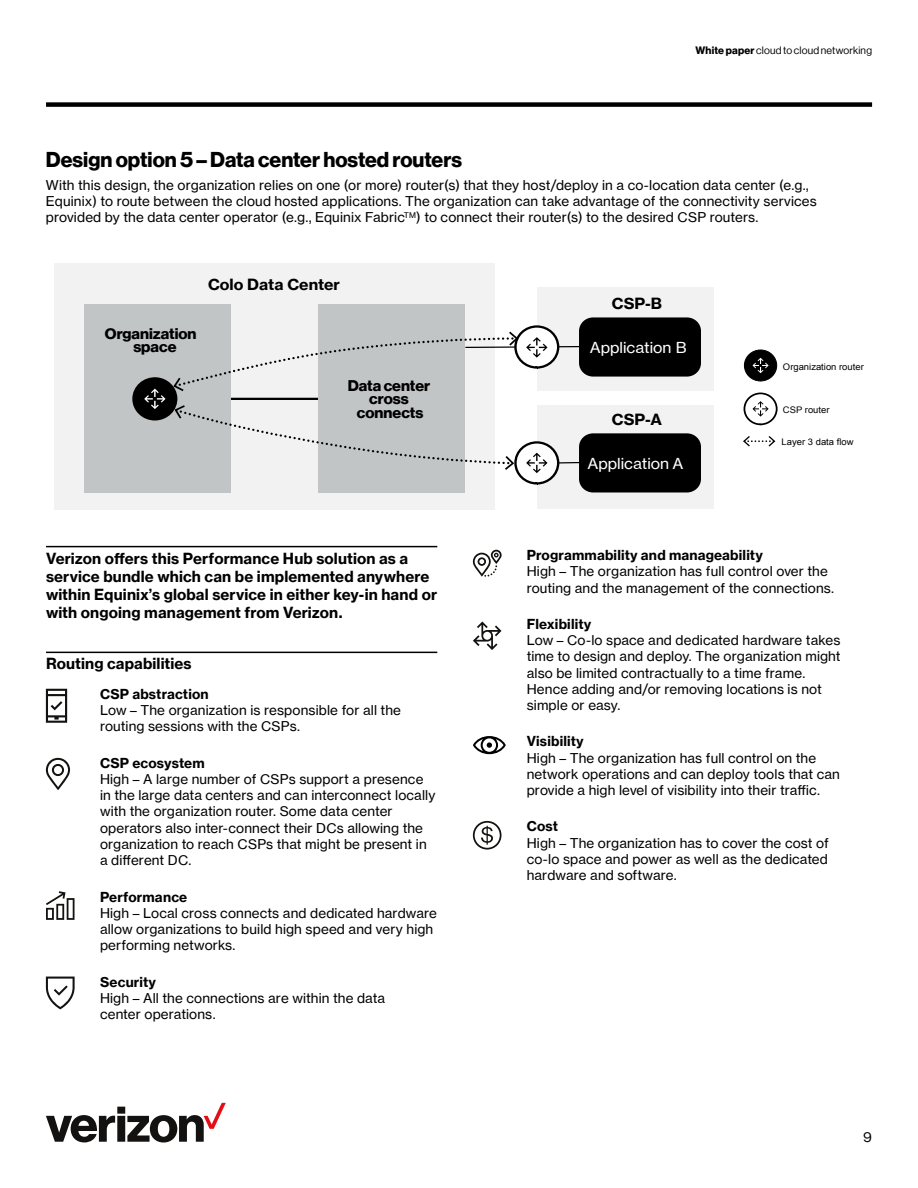
<style>
.page{position:relative;width:918px;height:1188px;background:#fff}
.page>*{position:absolute;margin:0;border:0;box-sizing:border-box;transform-origin:0 0}
.t1{font:700 21px "Verizon NHGDS";color:#000}
.t2{font:700 15.15px/13.6px "Verizon NHGDS";color:#000;text-align:center;scale:1.04 1}
.t3{font:15.15px "Verizon NHGTX";color:#fff;scale:1.04 1}
.t4{font:700 15.15px "Verizon NHGTX";color:#000;scale:1.04 1}
.t5{font:700 15px/18px "Verizon NHGTX";letter-spacing:.01em;color:#000}
.t6{font:13.5px/16.2px "Verizon NHGTX";letter-spacing:.01em;color:#000}
.t7{font:700 13.5px "Verizon NHGTX";letter-spacing:.01em;color:#000}
.t8{font:10.5px "Verizon NHGDS";letter-spacing:.02em;color:#000}
.t9{font:9px "Arial";color:#000;scale:1.04 1}
.s1{font-weight:700}
</style>
<div class="page">
<svg style="left:46px;top:1103px;width:180px;height:40px"></svg>
<div style="left:54px;top:263px;width:440px;height:247px;background:#f2f2f2"></div>
<div style="left:537px;top:287px;width:176px;height:103px;background:#f2f2f2"></div>
<div style="left:537px;top:405px;width:176px;height:104px;background:#f2f2f2"></div>
<div style="left:84px;top:305px;width:146px;height:188px;background:#c2c5c5"></div>
<div style="left:579px;top:433px;width:122px;height:59px;background:#000;border-radius:14px"></div>
<svg style="left:744px;top:349px;width:33px;height:33px"></svg>
<svg style="left:743px;top:392px;width:35px;height:34px"></svg>
<svg style="left:743px;top:436px;width:32px;height:10px"></svg>
<div style="left:579px;top:317px;width:122px;height:60px;background:#000;border-radius:14px"></div>
<div style="left:319px;top:305px;width:146px;height:188px;background:#c2c5c5"></div>
<svg style="left:132px;top:324px;width:451px;height:162px"></svg>
<hr style="left:46px;top:546px;width:391px;height:1px;background:#000">
<hr style="left:46px;top:652px;width:391px;height:1px;background:#000">
<svg style="left:46px;top:689px;width:21px;height:34px"></svg>
<svg style="left:473px;top:550px;width:29px;height:27px"></svg>
<svg style="left:46px;top:977px;width:29px;height:32px"></svg>
<svg style="left:46px;top:758px;width:24px;height:32px"></svg>
<svg style="left:473px;top:621px;width:29px;height:29px"></svg>
<svg style="left:473px;top:736px;width:33px;height:18px"></svg>
<svg style="left:473px;top:821px;width:29px;height:29px"></svg>
<svg style="left:46px;top:891px;width:29px;height:29px"></svg>
<div style="left:46px;top:102px;width:826px;height:5px;background:#000"></div>
<p class="t8" style="left:696px;top:44px;width:178px"><span class="s1">White paper</span> cloud to cloud networking</p>
<h1 class="t1" style="left:46px;top:147px;width:418px">Design option 5 – Data center hosted routers</h1>
<p class="t6" style="left:46px;top:177px;width:772px">With this design, the organization relies on one (or more) router(s) that they host/deploy in a co-location data center (e.g.,<br>Equinix) to route between the cloud hosted applications. The organization can take advantage of the connectivity services provided by the data center operator (e.g., Equinix Fabric<sup>TM</sup>) to connect their router(s) to the desired CSP routers.</p>
<p class="t4" style="left:208px;top:275px;width:128px">Colo Data Center</p>
<p class="t2" style="left:105px;top:326px;width:90px">Organization space</p>
<p class="t2" style="left:348px;top:378px;width:81px">Data center cross connects</p>
<p class="t5" style="left:46px;top:549px;width:393px">Verizon offers this Performance Hub solution as a service bundle which can be implemented anywhere within Equinix’s global service in either key-in hand or with ongoing management from Verizon.</p>
<p class="t5" style="left:46px;top:654px;width:147px">Routing capabilities</p>
<p class="t7" style="left:100px;top:686px;width:110px">CSP abstraction</p>
<p class="t6" style="left:100px;top:702px;width:303px">Low – The organization is responsible for all the routing sessions with the CSPs.</p>
<p class="t7" style="left:100px;top:754px;width:106px">CSP ecosystem</p>
<p class="t6" style="left:100px;top:771px;width:337px">High – A large number of CSPs support a presence in the large data centers and can interconnect locally with the organization router. Some data center operators also inter-connect their DCs allowing the organization to reach CSPs that might be present in a different DC.</p>
<p class="t7" style="left:100px;top:888px;width:89px">Performance</p>
<p class="t6" style="left:100px;top:904px;width:338px">High – Local cross connects and dedicated hardware allow organizations to build high speed and very high performing networks.</p>
<p class="t7" style="left:100px;top:973px;width:58px">Security</p>
<p class="t6" style="left:100px;top:989px;width:287px">High – All the connections are within the data center operations.</p>
<p class="t4" style="left:612px;top:294px;width:50px">CSP-B</p>
<p class="t3" style="left:590px;top:338px;width:95px">Application B</p>
<p class="t4" style="left:612px;top:410px;width:50px">CSP-A</p>
<p class="t3" style="left:587px;top:454px;width:94px">Application A</p>
<p class="t9" style="left:783px;top:361px;width:79px">Organization router</p>
<p class="t9" style="left:783px;top:404px;width:46px">CSP router</p>
<p class="t9" style="left:782px;top:436px;width:71px">Layer 3 data flow</p>
<p class="t7" style="left:527px;top:547px;width:238px">Programmability and manageability</p>
<p class="t6" style="left:527px;top:563px;width:309px">High – The organization has full control over the routing and the management of the connections.</p>
<p class="t7" style="left:527px;top:616px;width:66px">Flexibility</p>
<p class="t6" style="left:527px;top:632px;width:315px">Low – Co-lo space and dedicated hardware takes time to design and deploy. The organization might also be limited contractually to a time frame.<br>Hence adding and/or removing locations is not simple or easy.</p>
<p class="t7" style="left:527px;top:733px;width:59px">Visibility</p>
<p class="t6" style="left:527px;top:749px;width:315px">High – The organization has full control on the network operations and can deploy tools that can provide a high level of visibility into their traffic.</p>
<p class="t7" style="left:527px;top:818px;width:33px">Cost</p>
<p class="t6" style="left:527px;top:834px;width:304px;text-align:justify">High – The organization has to cover the cost of co-lo space and power as well as the dedicated hardware and software.</p>
<p class="t6" style="left:863px;top:1129px;width:10px">9</p>
</div>
